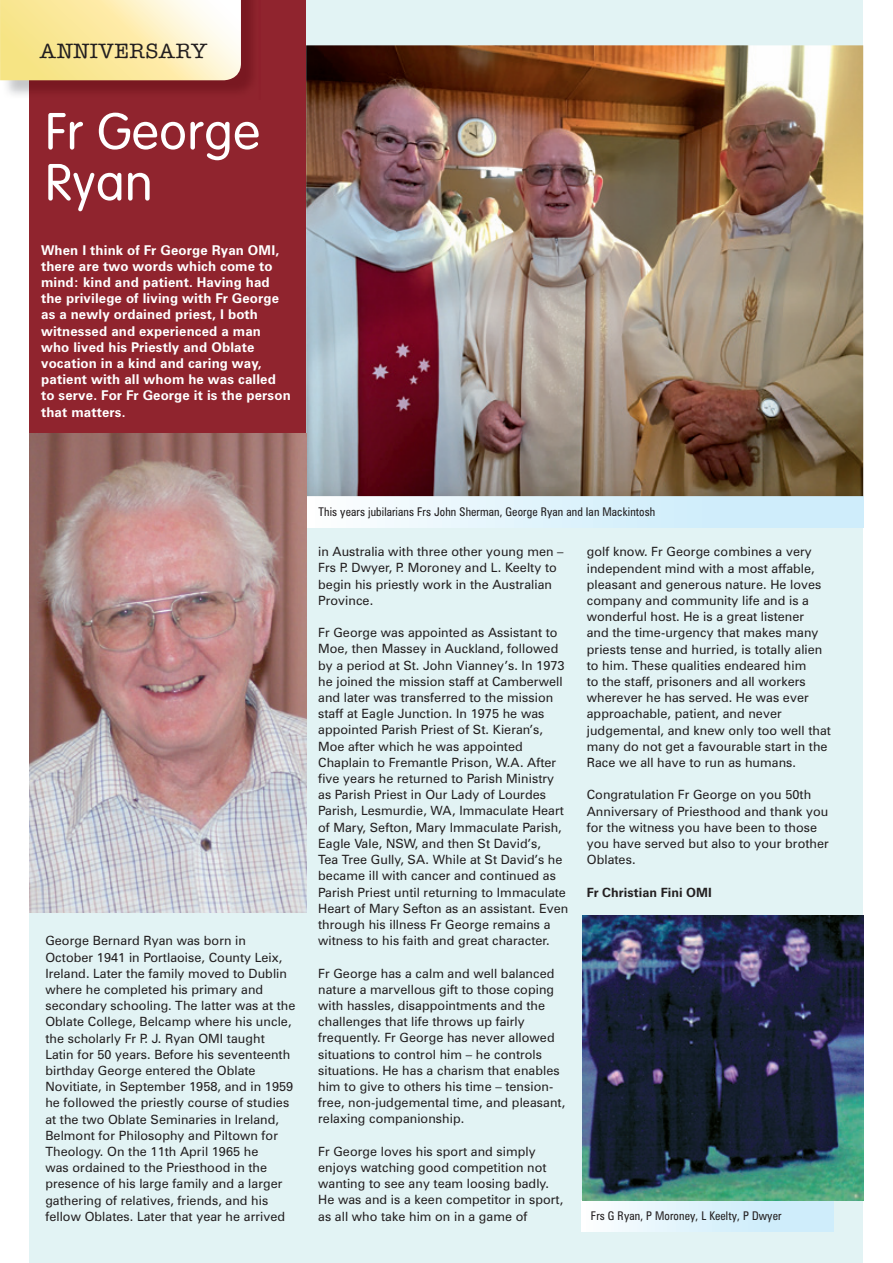
<style>
.page{position:relative;width:893px;height:1263px;background:#fff}
.page>*{position:absolute;margin:0;border:0;box-sizing:border-box;transform-origin:0 0}
.t1{font:300 51px/51px "VAG Rounded";letter-spacing:.015em;color:#fff}
.t2{font:500 21px "American Typewriter";letter-spacing:.03em;color:#231f20}
.t3{font:700 13.5px/16.2px "Zurich BT";letter-spacing:.01em;color:#fff}
.t4{font:12.75px/16.2px "Zurich BT";letter-spacing:.005em;color:#231f20}
.t5{font:700 12.75px "Zurich BT";letter-spacing:.005em;color:#231f20}
.t6{font:condensed 12px "Zurich BT";letter-spacing:.01em;color:#231f20}
</style>
<div class="page">
<div style="left:30px;top:0;width:833px;height:1263px;background:#e2f3f4"></div>
<div style="left:30px;top:0;width:276px;height:434px;background:#90242e"></div>
<div style="left:306px;top:496px;width:557px;height:31px;background:linear-gradient(to right,#f9fdfe,#c5e9fa)"></div>
<img style="left:2px;top:0;width:251px;height:99px">
<svg style="left:0;top:0;width:241px;height:80px;background:#fbecb0"></svg>
<img style="left:306px;top:45px;width:557px;height:451px">
<img style="left:30px;top:434px;width:276px;height:479px">
<div style="left:582px;top:1200px;width:251px;height:32px;background:linear-gradient(to right,#f9fdfe,#c5e9fa)"></div>
<img style="left:582px;top:915px;width:281px;height:286px">
<h2 class="t2" style="left:40px;top:39px;width:169px">ANNIVERSARY</h2>
<h1 class="t1" style="left:45px;top:108px;width:216px">Fr George<br>Ryan</h1>
<p class="t3" style="left:41px;top:242px;width:251px">When I think of Fr George Ryan OMI, there are two words which come to mind: kind and patient. Having had the privilege of living with Fr George as a newly ordained priest, I both witnessed and experienced a man who lived his Priestly and Oblate vocation in a kind and caring way, patient with all whom he was called to serve. For Fr George it is the person that matters.</p>
<p class="t4" style="left:45px;top:932px;width:252px">George Bernard Ryan was born in October 1941 in Portlaoise, County Leix, Ireland. Later the family moved to Dublin where he completed his primary and secondary schooling. The latter was at the Oblate College, Belcamp where his uncle, the scholarly Fr P. J. Ryan OMI taught Latin for 50 years. Before his seventeenth birthday George entered the Oblate Novitiate, in September 1958, and in 1959 he followed the priestly course of studies at the two Oblate Seminaries in Ireland, Belmont for Philosophy and Piltown for Theology. On the 11th April 1965 he<br>was ordained to the Priesthood in the presence of his large family and a larger gathering of relatives, friends, and his fellow Oblates. Later that year he arrived</p>
<p class="t6" style="left:319px;top:504px;width:338px">This years jubilarians Frs John Sherman, George Ryan and Ian Mackintosh</p>
<p class="t4" style="left:318px;top:543px;width:247px">in Australia with three other young men –<br>Frs P. Dwyer, P. Moroney and L. Keelty to begin his priestly work in the Australian<br>Province.</p>
<p class="t4" style="left:318px;top:624px;width:252px">Fr George was appointed as Assistant to Moe, then Massey in Auckland, followed by a period at St. John Vianney’s. In 1973 he joined the mission staff at Camberwell and later was transferred to the mission staff at Eagle Junction. In 1975 he was appointed Parish Priest of St. Kieran’s, Moe after which he was appointed Chaplain to Fremantle Prison, W.A. After five years he returned to Parish Ministry as Parish Priest in Our Lady of Lourdes Parish, Lesmurdie, WA, Immaculate Heart of Mary, Sefton, Mary Immaculate Parish, Eagle Vale, NSW, and then St David’s,<br>Tea Tree Gully, SA. While at St David’s he became ill with cancer and continued as Parish Priest until returning to Immaculate Heart of Mary Sefton as an assistant. Even through his illness Fr George remains a witness to his faith and great character.</p>
<p class="t4" style="left:318px;top:965px;width:249px">Fr George has a calm and well balanced nature a marvellous gift to those coping with hassles, disappointments and the challenges that life throws up fairly frequently. Fr George has never allowed situations to control him – he controls situations. He has a charism that enables him to give to others his time – tension&shy;free, non-judgemental time, and pleasant, relaxing companionship.</p>
<p class="t4" style="left:318px;top:1143px;width:247px">Fr George loves his sport and simply enjoys watching good competition not wanting to see any team loosing badly.<br>He was and is a keen competitor in sport, as all who take him on in a game of</p>
<p class="t4" style="left:587px;top:544px;width:246px">golf know. Fr George combines a very independent mind with a most affable, pleasant and generous nature. He loves company and community life and is a wonderful host. He is a great listener<br>and the time-urgency that makes many priests tense and hurried, is totally alien to him. These qualities endeared him<br>to the staff, prisoners and all workers wherever he has served. He was ever approachable, patient, and never judgemental, and knew only too well that many do not get a favourable start in the Race we all have to run as humans.</p>
<p class="t4" style="left:587px;top:787px;width:244px">Congratulation Fr George on you 50th<br>Anniversary of Priesthood and thank you for the witness you have been to those you have served but also to your brother<br>Oblates.</p>
<p class="t5" style="left:587px;top:884px;width:127px">Fr Christian Fini OMI</p>
<p class="t6" style="left:591px;top:1209px;width:192px">Frs G Ryan, P Moroney, L Keelty, P Dwyer</p>
</div>
